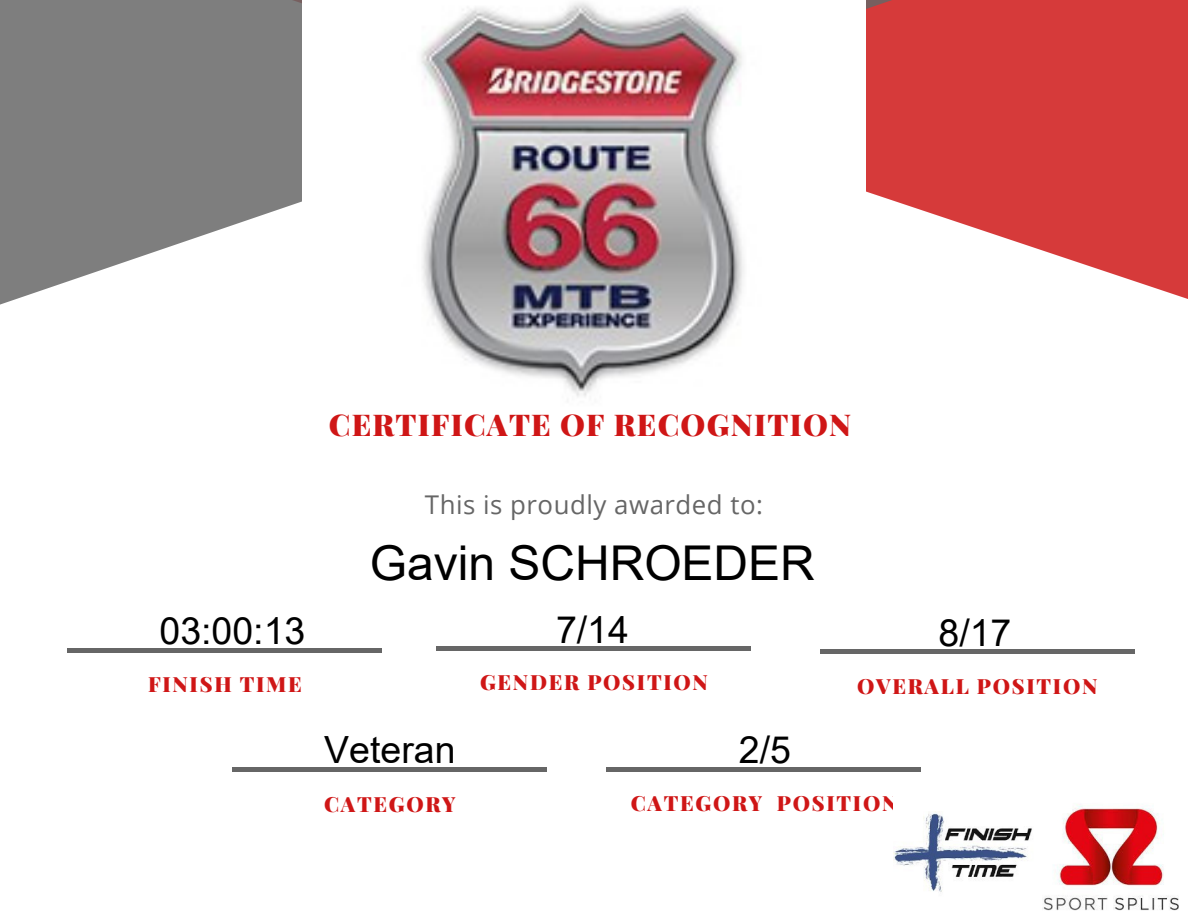
<style>
.page{position:relative;width:1188px;height:918px;background:#fff}
.page>*{position:absolute;margin:0;border:0;box-sizing:border-box;transform-origin:0 0}
.t1{font:48px "Arial";color:#000}
.t2{font:37.5px "Arial";color:#000}
.t3{font:900 30.15px "Playfair Display";letter-spacing:.04em;color:#cf1616}
.t4{font:25.8px "Open Sans";letter-spacing:.02em;color:#666}
.t5{font:900 21px "Playfair Display";letter-spacing:.08em;color:#cf1616}
</style>
<div class="page">
<svg style="left:893px;top:0;width:295px;height:299px;fill:#d63a3a"></svg>
<svg style="left:0;top:0;width:893px;height:305px;fill:#7e7e7e"></svg>
<div style="left:606px;top:767px;width:315px;height:5px;background:#666"></div>
<div style="left:436px;top:646px;width:315px;height:5px;background:#666"></div>
<hr style="left:232px;top:768px;width:315px;height:4px;background:#666">
<div style="left:67px;top:648px;width:315px;height:5px;background:#666"></div>
<hr style="left:820px;top:650px;width:315px;height:4px;background:#666">
<img style="left:1042px;top:804px;width:137px;height:107px">
<img style="left:894px;top:811px;width:138px;height:81px">
<img style="left:302px;top:0;width:564px;height:397px">
<h3 class="t3" style="left:329px;top:403px;width:524px">CERTIFICATE OF RECOGNITION</h3>
<p class="t4" style="left:425px;top:486px;width:340px">This is proudly awarded to:</p>
<h2 class="t2" style="left:160px;top:610px;width:147px">03:00:13</h2>
<h1 class="t1" style="left:370px;top:537px;width:447px">Gavin SCHROEDER</h1>
<h2 class="t2" style="left:556px;top:609px;width:74px">7/14</h2>
<h2 class="t2" style="left:939px;top:612px;width:74px">8/17</h2>
<p class="t5" style="left:480px;top:668px;width:229px">GENDER POSITION</p>
<p class="t5" style="left:148px;top:669px;width:155px">FINISH TIME</p>
<p class="t5" style="left:857px;top:671px;width:242px">OVERALL POSITION</p>
<h2 class="t2" style="left:324px;top:729px;width:133px">Veteran</h2>
<p class="t5" style="left:324px;top:789px;width:133px">CATEGORY</p>
<h2 class="t2" style="left:739px;top:729px;width:54px">2/5</h2>
<p class="t5" style="left:631px;top:788px;width:268px">CATEGORY POSITION</p>
</div>
